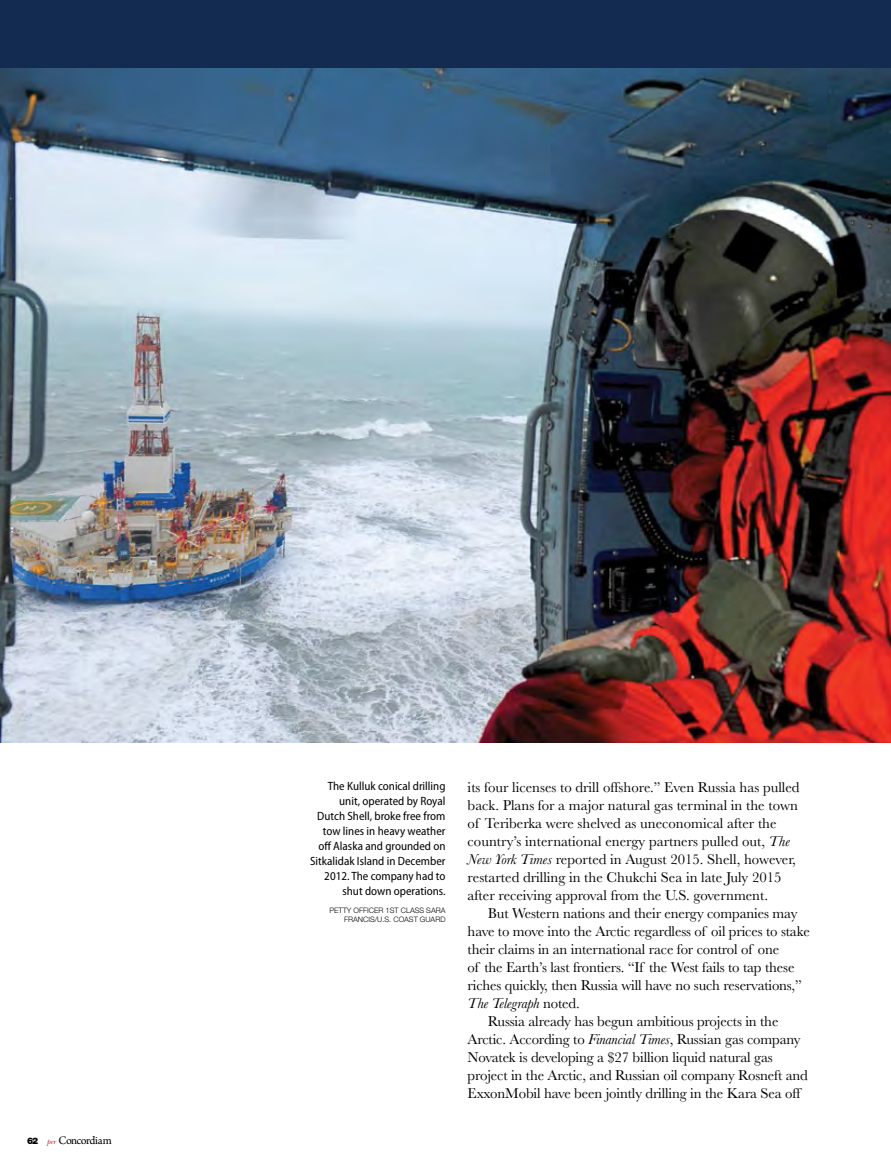
<style>
.page{position:relative;width:891px;height:1161px;background:#fff}
.page>*{position:absolute;margin:0;border:0;box-sizing:border-box;transform-origin:0 0}
.t1{font:14.85px/18px "Baskerville";letter-spacing:-.01em;color:#000}
.t2{font:italic 14.85px "Baskerville";letter-spacing:-.01em;color:#000}
.t3{font:semi-condensed 12px/15px "Myriad Pro";color:#000;text-align:right}
.t4{font:12px "Arno Pro";letter-spacing:-.05em;color:#000}
.t5{font:300 7.5px/9px "Helvetica Neue LT Std";color:#000;text-align:right}
.s1{font-family:"Helvetica Neue LT Std";font-weight:900;font-size:9px}
.s2{font-family:"New Baskerville Std";font-style:italic;font-size:7.5px;color:#bc2329}
.s3{font-style:italic}
.s4{font-style:normal}
</style>
<div class="page">
<img style="left:0;top:68px;width:891px;height:674px">
<div style="left:0;top:0;width:891px;height:68px;background:#142b51"></div>
<p class="t4" style="left:27px;top:1134px;width:86px"><span class="s1">62</span> <span class="s2">per</span> Concordiam</p>
<p class="t3" style="left:310px;top:779px;width:137px">The Kulluk conical drilling unit, operated by Royal<br>Dutch Shell, broke free from tow lines in heavy weather off Alaska and grounded on<br>Sitkalidak Island in December<br>2012. The company had to shut down operations.</p>
<p class="t5" style="left:329px;top:906px;width:118px">PETTY OFFICER 1ST CLASS SARA<br>FRANCIS/U.S. COAST GUARD</p>
<p class="t1" style="left:468px;top:778px;width:334px">its four licenses to drill offshore.” Even Russia has pulled back. Plans for a major natural gas terminal in the town of Teriberka were shelved as uneconomical after the country’s international energy partners pulled out, <span class="s3">The New York Times</span> reported in August 2015. Shell, however, restarted drilling in the Chukchi Sea in late July 2015 after receiving approval from the U.S. government.</p>
<p class="t1" style="left:488px;top:904px;width:311px">But Western nations and their energy companies may</p>
<p class="t1" style="left:468px;top:922px;width:344px">have to move into the Arctic regardless of oil prices to stake</p>
<p class="t1" style="left:468px;top:940px;width:313px">their claims in an international race for control of one</p>
<p class="t1" style="left:468px;top:958px;width:328px">of the Earth’s last frontiers. “If the West fails to tap these</p>
<p class="t1" style="left:468px;top:976px;width:336px">riches quickly, then Russia will have no such reservations,”</p>
<p class="t2" style="left:468px;top:993px;width:114px">The Telegraph <span class="s4">noted.</span></p>
<p class="t1" style="left:488px;top:1012px;width:292px">Russia already has begun ambitious projects in the</p>
<p class="t1" style="left:468px;top:1030px;width:335px">Arctic. According to <span class="s3">Financial Times</span>, Russian gas company</p>
<p class="t1" style="left:468px;top:1048px;width:307px">Novatek is developing a $27 billion liquid natural gas</p>
<p class="t1" style="left:468px;top:1066px;width:342px">project in the Arctic, and Russian oil company Rosneft and</p>
<p class="t1" style="left:468px;top:1084px;width:334px">ExxonMobil have been jointly drilling in the Kara Sea off</p>
</div>
